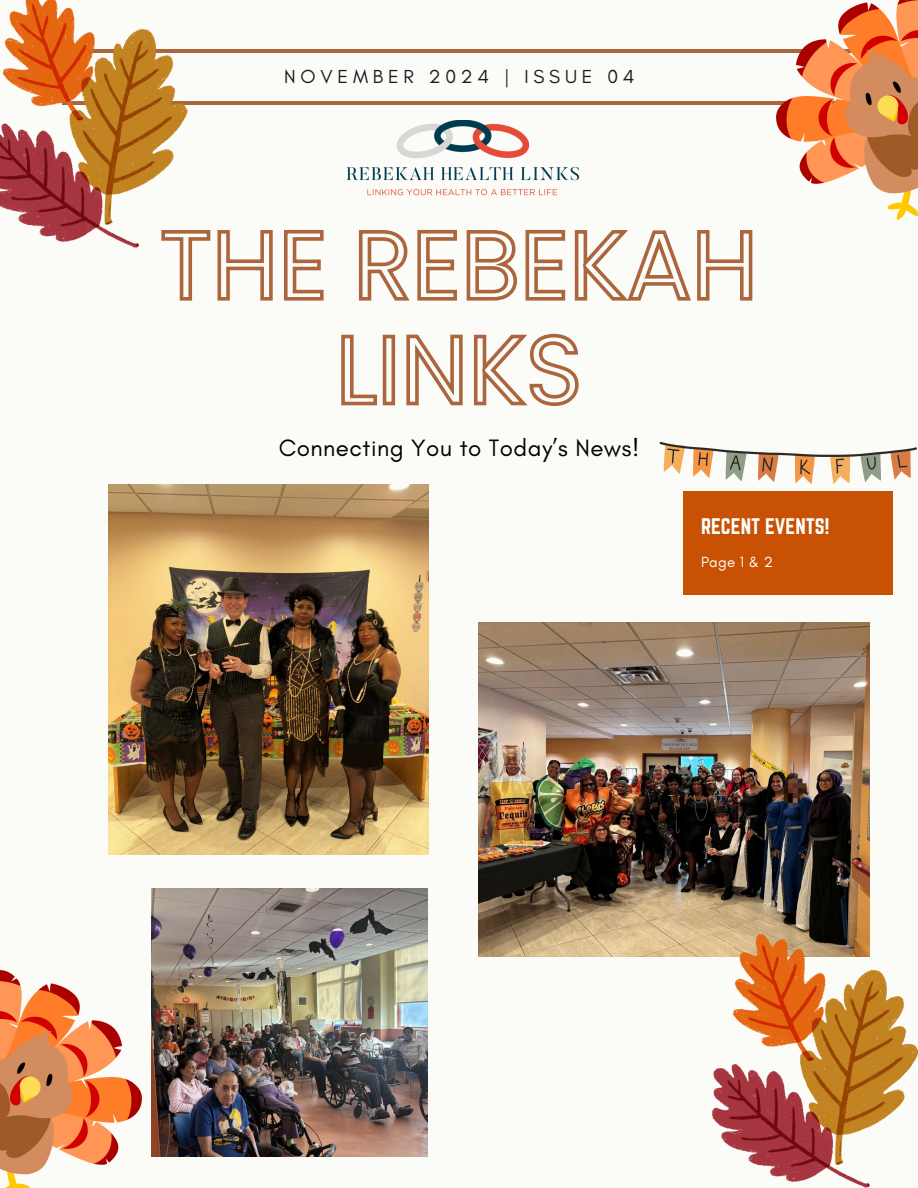
<style>
.page{position:relative;width:918px;height:1188px;background:#fbfbf7}
.page>*{position:absolute;margin:0;border:0;box-sizing:border-box;transform-origin:0 0}
.t1{font:24.15px "Glacial Indifference";letter-spacing:.02em;color:#000}
.t2{font:19.65px "Norwester";color:#fff}
.t3{font:19.2px "Glacial Indifference";letter-spacing:.25em;color:#191b22}
.t4{font:15px "Glacial Indifference";color:#fff}
</style>
<div class="page">
<hr style="left:62px;top:49px;width:794px;height:4px;background:#ac663e">
<hr style="left:62px;top:101px;width:794px;height:4px;background:#ac663e">
<img style="left:347px;top:121px;width:233px;height:75px">
<div style="left:684px;top:491px;width:209px;height:103px;background:#c85103"></div>
<img style="left:0;top:971px;width:142px;height:217px">
<svg style="left:659px;top:442px;width:258px;height:42px"></svg>
<img style="left:0;top:0;width:188px;height:247px">
<img style="left:776px;top:0;width:142px;height:219px">
<img style="left:109px;top:484px;width:319px;height:370px">
<img style="left:152px;top:889px;width:276px;height:267px">
<img style="left:478px;top:622px;width:392px;height:334px">
<svg style="left:160px;top:228px;width:593px;height:73px"></svg>
<svg style="left:341px;top:333px;width:238px;height:73px"></svg>
<img style="left:712px;top:935px;width:206px;height:253px">
<p class="t3" style="left:284px;top:65px;width:352px">NOVEMBER 2024 | ISSUE 04</p>
<p class="t1" style="left:279px;top:433px;width:362px">Connecting You to Today’s News!</p>
<p class="t2" style="left:701px;top:515px;width:130px">RECENT EVENTS!</p>
<h4 class="t4" style="left:701px;top:553px;width:73px">Page 1 &amp; 2</h4>
</div>
